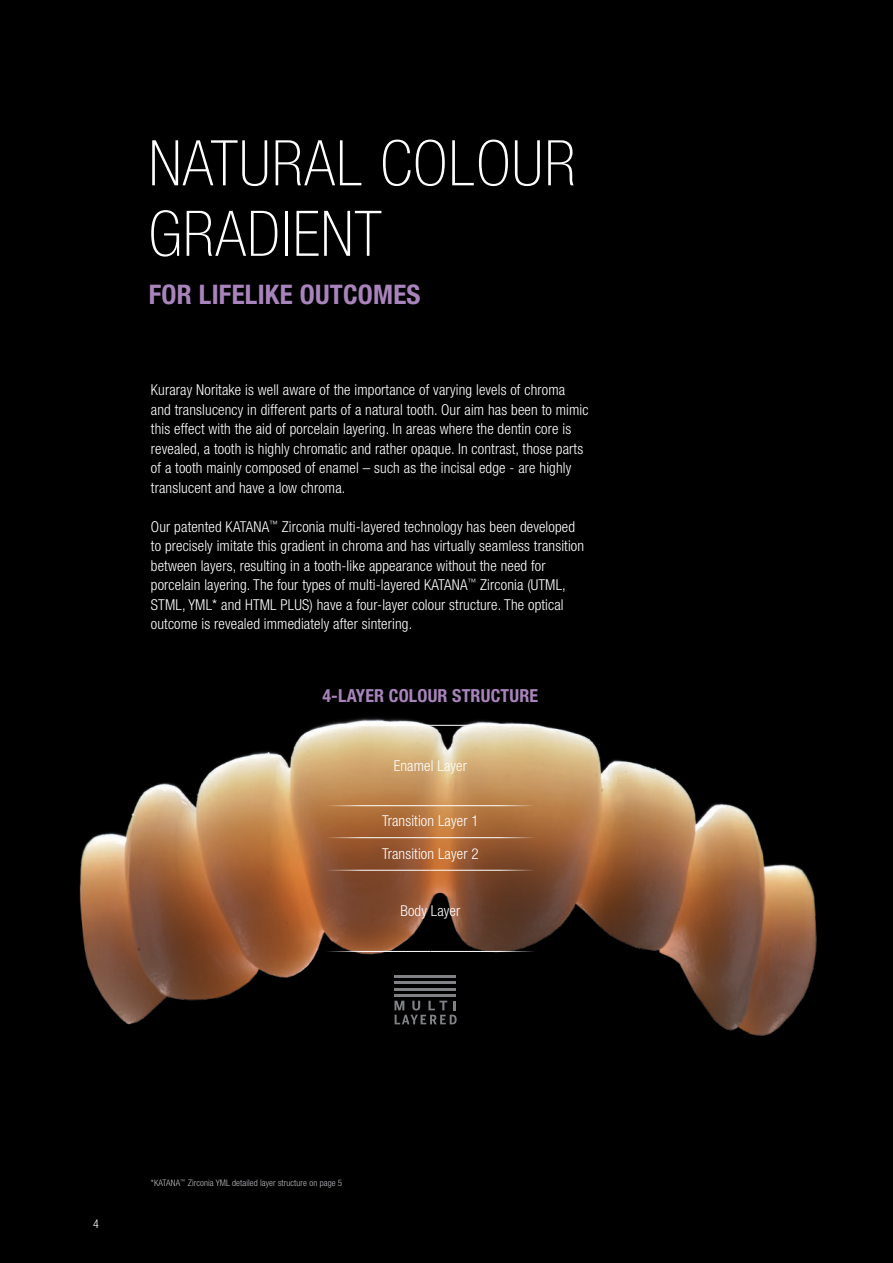
<style>
.page{position:relative;width:893px;height:1263px;background:#000001}
.page>*{position:absolute;margin:0;border:0;box-sizing:border-box;transform-origin:0 0}
.t1{font:100 condensed 63px/70.5px "Helvetica Neue LT Std";letter-spacing:.02em;color:#fff}
.t2{font:700 condensed 27px "Helvetica Neue LT Std";letter-spacing:.01em;color:#a984bc}
.t3{font:700 condensed 18px "Helvetica Neue LT Std";letter-spacing:.01em;color:#a984bc}
.t4{font:300 condensed 15px/19.5px "Helvetica Neue LT Std";letter-spacing:.01em;color:#fff}
.t5{font:300 condensed 12px "Helvetica Neue LT Std";color:#fff}
.t6{font:300 condensed 9px "Helvetica Neue LT Std";letter-spacing:.01em;color:#bcbdc0}
</style>
<div class="page">
<img style="left:79px;top:718px;width:738px;height:318px">
<hr style="left:395px;top:975px;width:61px;height:2px;background:#808285">
<hr style="left:395px;top:982px;width:61px;height:2px;background:#808285">
<hr style="left:395px;top:988px;width:61px;height:2px;background:#808285">
<hr style="left:395px;top:994px;width:61px;height:2px;background:#808285">
<svg style="left:394px;top:1001px;width:63px;height:23px"></svg>
<hr style="left:325px;top:725px;width:105px;height:1px;background:#fff">
<hr style="left:430px;top:725px;width:105px;height:1px;background:#fff">
<hr style="left:325px;top:805px;width:105px;height:1px;background:#fff">
<hr style="left:430px;top:805px;width:105px;height:1px;background:#fff">
<hr style="left:325px;top:837px;width:105px;height:1px;background:#fff">
<hr style="left:430px;top:837px;width:105px;height:1px;background:#fff">
<hr style="left:325px;top:870px;width:105px;height:1px;background:#fff">
<hr style="left:430px;top:870px;width:105px;height:1px;background:#fff">
<hr style="left:325px;top:951px;width:105px;height:1px;background:#fff">
<hr style="left:430px;top:951px;width:105px;height:1px;background:#fff">
<h1 class="t1" style="left:149px;top:127px;width:429px">NATURAL COLOUR<br>GRADIENT</h1>
<h2 class="t2" style="left:149px;top:278px;width:273px">FOR LIFELIKE OUTCOMES</h2>
<p class="t4" style="left:151px;top:380px;width:439px">Kuraray Noritake is well aware of the importance of varying levels of chroma and translucency in different parts of a natural tooth. Our aim has been to mimic this effect with the aid of porcelain layering. In areas where the dentin core is revealed, a tooth is highly chromatic and rather opaque. In contrast, those parts of a tooth mainly composed of enamel – such as the incisal edge - are highly translucent and have a low chroma.</p>
<p class="t4" style="left:151px;top:517px;width:435px">Our patented KATANA<sup>™</sup> Zirconia multi-layered technology has been developed to precisely imitate this gradient in chroma and has virtually seamless transition between layers, resulting in a tooth-like appearance without the need for porcelain layering. The four types of multi-layered KATANA<sup>™</sup> Zirconia (UTML, STML, YML* and HTML PLUS) have a four-layer colour structure. The optical outcome is revealed immediately after sintering.</p>
<p class="t3" style="left:322px;top:685px;width:217px">4-LAYER COLOUR STRUCTURE</p>
<p class="t4" style="left:394px;top:756px;width:75px">Enamel Layer</p>
<p class="t4" style="left:382px;top:811px;width:98px">Transition Layer 1</p>
<p class="t4" style="left:382px;top:844px;width:98px">Transition Layer 2</p>
<p class="t4" style="left:400px;top:901px;width:61px">Body Layer</p>
<p class="t5" style="left:93px;top:1217px;width:7px">4</p>
<p class="t6" style="left:151px;top:1177px;width:193px">*KATANA<sup>™</sup> Zirconia YML detailed layer structure on page 5</p>
</div>
